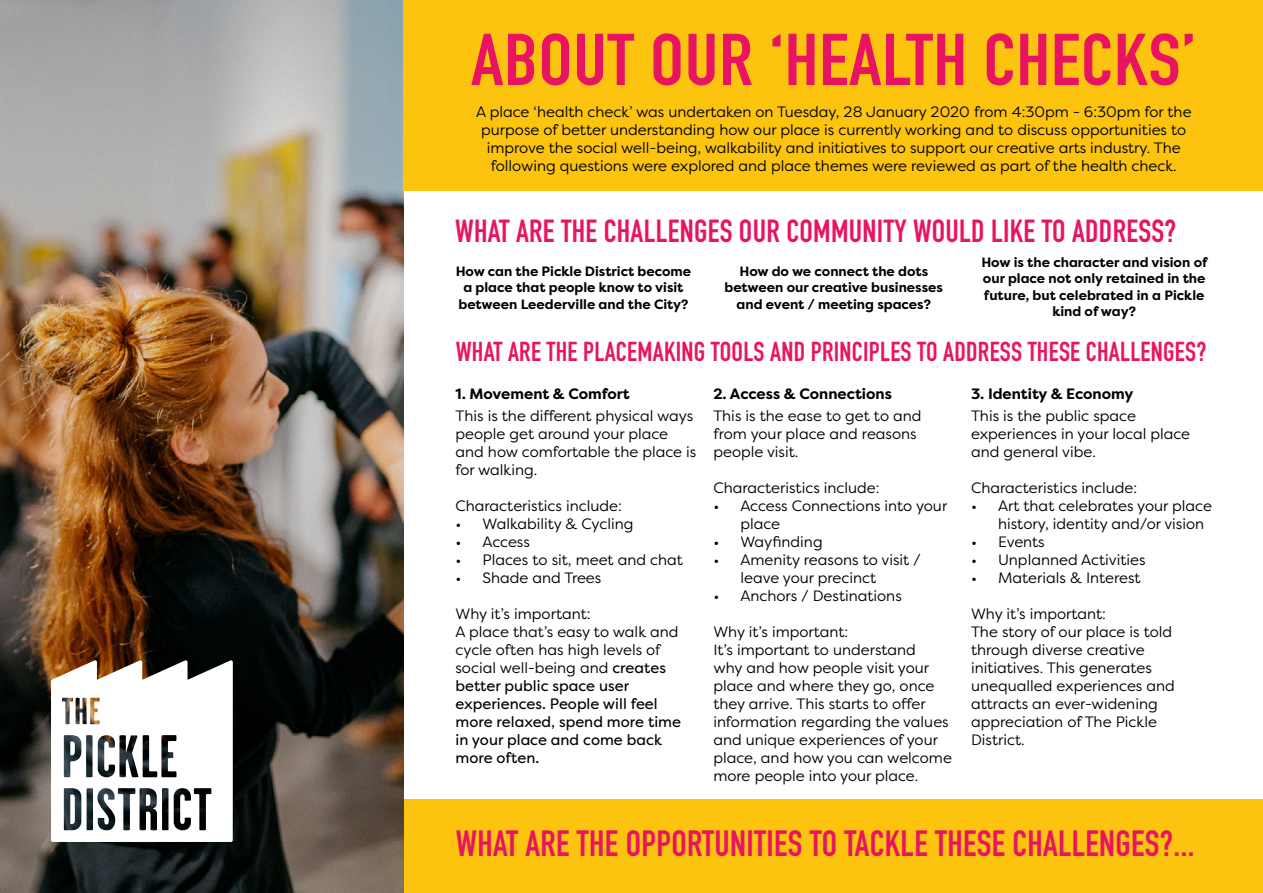
<style>
.page{position:relative;width:1263px;height:893px;background:#fff}
.page>*{position:absolute;margin:0;border:0;box-sizing:border-box;transform-origin:0 0}
.TPD_TITLES{font:700 72px "DIN Condensed";letter-spacing:.01em;color:#e91461;scale:1.1 1}
.TPD_TITLES-2{font:700 36px "DIN Condensed";letter-spacing:.01em;color:#e91461}
.TPD_TITLES-3{font:700 31.5px "DIN Condensed";letter-spacing:.01em;color:#e91461}
.TPD_TITLES-4{font:700 27px "DIN Condensed";letter-spacing:.01em;color:#e91461}
.TPD_BODY_TEXT{font:15px/18px "Filson Pro";color:#000}
.t1{font:15px/18px "Filson Pro";color:#000}
.t2{font:700 15px "Filson Pro";color:#000}
.TPD_BODY_TEXT-2{font:700 13.5px/16.5px "Filson Pro";color:#000;text-align:center}
.s1{font-style:inherit}
</style>
<div class="page">
<div style="left:404px;top:800px;width:859px;height:93px;background:#fcc40f"></div>
<img style="left:0;top:0;width:404px;height:893px">
<svg style="left:51px;top:660px;width:182px;height:182px"></svg>
<div style="left:404px;top:0;width:859px;height:191px;background:#fcc40f"></div>
<p class="TPD_TITLES" style="left:471px;top:11px;width:660px">ABOUT OUR ‘HEALTH CHECKS’</p>
<p class="TPD_BODY_TEXT" style="left:476px;top:103px;width:717px;text-align:center">A place ‘health check’ was undertaken on Tuesday, 28 January 2020 from 4:30pm - 6:30pm for the purpose of better understanding how our place is currently working and to discuss opportunities to improve the social well-being, walkability and initiatives to support our creative arts industry. The following questions were explored and place themes were reviewed as part of the health check.</p>
<p class="TPD_TITLES-3" style="left:455px;top:209px;width:723px">WHAT ARE THE CHALLENGES OUR COMMUNITY WOULD LIKE TO ADDRESS?</p>
<p class="TPD_BODY_TEXT-2" style="left:456px;top:263px;width:237px">How can the Pickle District become a place that people know to visit between Leederville and the City?</p>
<p class="TPD_BODY_TEXT-2" style="left:724px;top:263px;width:220px">How do we connect the dots between our creative businesses and event / meeting spaces?</p>
<p class="TPD_BODY_TEXT-2" style="left:981px;top:254px;width:228px">How is the character and vision of our place not only retained in the future, but celebrated in a Pickle kind of way?</p>
<p class="TPD_TITLES-4" style="left:456px;top:334px;width:752px">WHAT ARE THE PLACEMAKING TOOLS AND PRINCIPLES TO ADDRESS THESE CHALLENGES?</p>
<p class="t2" style="left:455px;top:384px;width:176px">1. Movement &amp; Comfort</p>
<p class="TPD_BODY_TEXT" style="left:455px;top:407px;width:242px">This is the different physical ways people get around your place and how comfortable the place is for walking.</p>
<p class="TPD_BODY_TEXT" style="left:455px;top:497px;width:168px">Characteristics include:</p>
<p class="TPD_BODY_TEXT" style="left:455px;top:515px;width:179px">• Walkability &amp; Cycling</p>
<p class="TPD_BODY_TEXT" style="left:455px;top:533px;width:76px">• Access</p>
<p class="TPD_BODY_TEXT" style="left:455px;top:551px;width:229px">• Places to sit, meet and chat</p>
<p class="TPD_BODY_TEXT" style="left:455px;top:569px;width:147px">• Shade and Trees</p>
<p class="TPD_BODY_TEXT" style="left:455px;top:605px;width:136px">Why it’s important:</p>
<p class="t1" style="left:455px;top:623px;width:227px"><span class="s1">A place that’s easy to walk and cycle often has high levels of social well-being and</span> creates better public space user experiences. People will feel more relaxed, spend more time in your place and come back more often.</p>
<p class="t2" style="left:713px;top:384px;width:180px">2. Access &amp; Connections</p>
<p class="TPD_BODY_TEXT" style="left:713px;top:407px;width:210px">This is the ease to get to and from your place and reasons people visit.</p>
<p class="TPD_BODY_TEXT" style="left:713px;top:479px;width:168px">Characteristics include:</p>
<p class="TPD_BODY_TEXT" style="left:740px;top:497px;width:208px;text-indent:-27px">• Access Connections into your place</p>
<p class="TPD_BODY_TEXT" style="left:713px;top:533px;width:111px">• Wayfinding</p>
<p class="TPD_BODY_TEXT" style="left:740px;top:551px;width:182px;text-indent:-27px">• Amenity reasons to visit / leave your precinct</p>
<p class="TPD_BODY_TEXT" style="left:713px;top:587px;width:190px">• Anchors / Destinations</p>
<p class="TPD_BODY_TEXT" style="left:713px;top:623px;width:136px">Why it’s important:</p>
<p class="TPD_BODY_TEXT" style="left:713px;top:641px;width:240px">It’s important to understand<br>why and how people visit your place and where they go, once they arrive. This starts to offer information regarding the values and unique experiences of your place, and how you can welcome more people into your place.</p>
<p class="t2" style="left:971px;top:384px;width:164px">3. Identity &amp; Economy</p>
<p class="TPD_BODY_TEXT" style="left:971px;top:407px;width:221px">This is the public space experiences in your local place and general vibe.</p>
<p class="TPD_BODY_TEXT" style="left:971px;top:479px;width:168px">Characteristics include:</p>
<p class="TPD_BODY_TEXT" style="left:998px;top:497px;width:215px;text-indent:-27px">• Art that celebrates your place history, identity and/or vision</p>
<p class="TPD_BODY_TEXT" style="left:971px;top:533px;width:75px">• Events</p>
<p class="TPD_BODY_TEXT" style="left:971px;top:551px;width:176px">• Unplanned Activities</p>
<p class="TPD_BODY_TEXT" style="left:971px;top:569px;width:171px">• Materials &amp; Interest</p>
<p class="TPD_BODY_TEXT" style="left:971px;top:605px;width:136px">Why it’s important:</p>
<p class="TPD_BODY_TEXT" style="left:971px;top:623px;width:205px">The story of our place is told through diverse creative initiatives. This generates unequalled experiences and attracts an ever-widening appreciation of The Pickle<br>District.</p>
<p class="TPD_TITLES-2" style="left:456px;top:819px;width:740px">WHAT ARE THE OPPORTUNITIES TO TACKLE THESE CHALLENGES?...</p>
</div>
